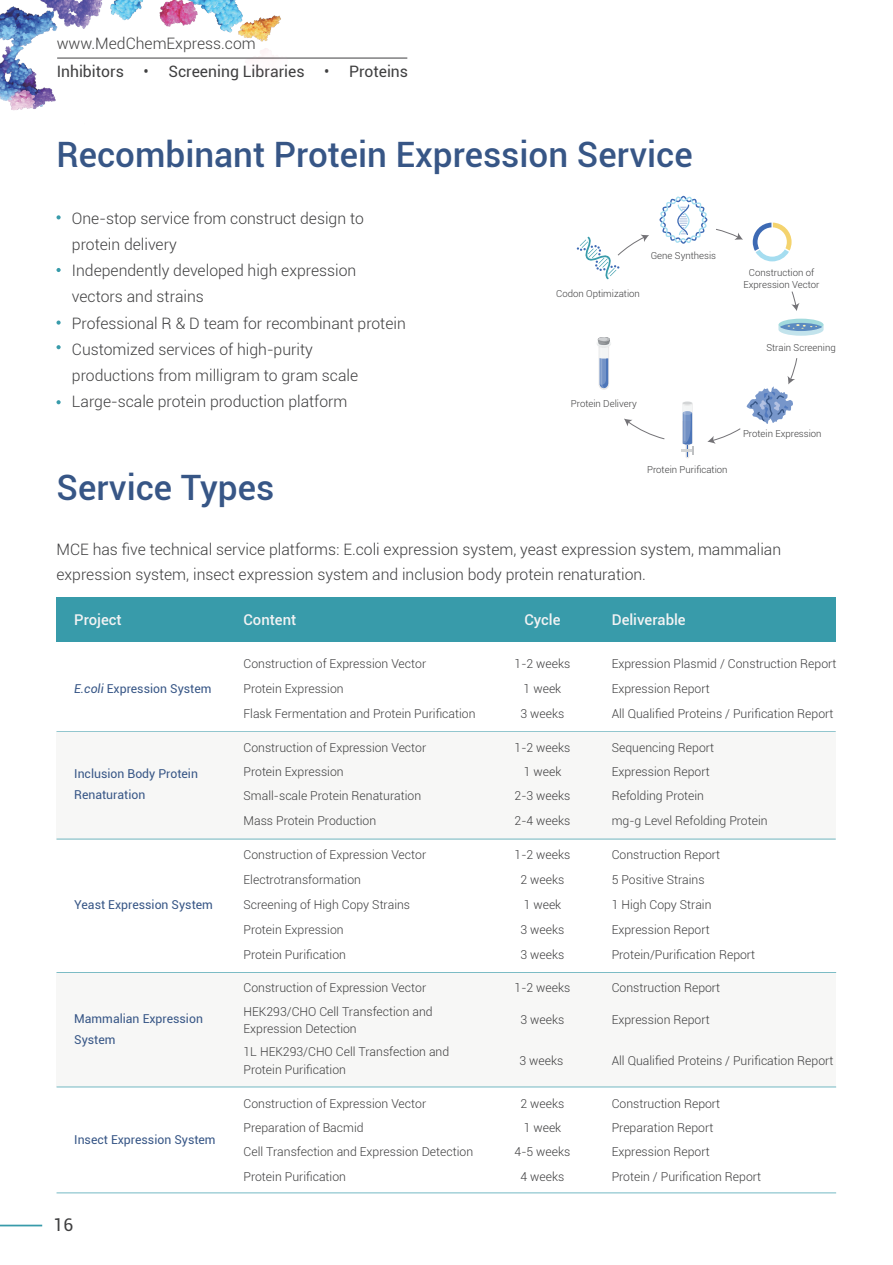
<style>
.page{position:relative;width:893px;height:1265px;background:#fff}
.page>*{position:absolute;margin:0;border:0;box-sizing:border-box;transform-origin:0 0}
.t1{font:500 35px "Roboto";color:#375686}
.t2{font:17.5px "Roboto";color:#3e3e3f}
.t3{font:300 15.75px/26.2px "Roboto";color:#3e3e3f}
.t4{font:15.75px "Roboto";color:#3f3f40}
.t5{font:300 15.75px "Roboto";color:#3f3f40}
.t6{font:500 14.88px "Roboto";color:#f2f3f4}
.t7{font:300 12.25px/25px "Roboto";color:#3e3e3f}
.t8{font:12.25px/21px "Roboto";color:#375686}
.t9{font:300 9.62px/11.5px "Roboto";color:#3e3e3f;text-align:center}
.s1{font-style:italic}
</style>
<div class="page">
<div style="left:57px;top:731px;width:779px;height:108px;background:#f4f4f3"></div>
<div style="left:57px;top:973px;width:779px;height:114px;background:#f4f4f3"></div>
<hr style="left:0;top:1225px;width:42px;height:1px;background:#389baa">
<svg style="left:57px;top:215px;width:4px;height:4px"></svg>
<svg style="left:57px;top:268px;width:4px;height:4px"></svg>
<svg style="left:57px;top:321px;width:4px;height:4px"></svg>
<svg style="left:57px;top:345px;width:4px;height:4px"></svg>
<svg style="left:57px;top:400px;width:4px;height:4px"></svg>
<svg style="left:659px;top:196px;width:48px;height:48px"></svg>
<svg style="left:753px;top:223px;width:39px;height:38px"></svg>
<svg style="left:597px;top:337px;width:14px;height:53px"></svg>
<div style="left:685px;top:441px;width:4px;height:17px;border:1px solid #eae9e9"></div>
<hr style="left:682px;top:401px;width:11px;height:4px;background:#f3f5f5;border-radius:50%">
<svg style="left:681px;top:402px;width:13px;height:52px"></svg>
<svg style="left:624px;top:419px;width:41px;height:21px"></svg>
<svg style="left:707px;top:428px;width:34px;height:16px"></svg>
<svg style="left:747px;top:358px;width:51px;height:66px"></svg>
<svg style="left:791px;top:291px;width:8px;height:20px"></svg>
<svg style="left:716px;top:229px;width:27px;height:11px"></svg>
<svg style="left:577px;top:235px;width:72px;height:44px"></svg>
<div style="left:778px;top:319px;width:46px;height:12px;background:#a2dadd;border-radius:50%"></div>
<svg style="left:780px;top:323px;width:42px;height:8px"></svg>
<svg style="left:778px;top:324px;width:46px;height:12px"></svg>
<div style="left:57px;top:597px;width:779px;height:44px;background:#389baa"></div>
<hr style="left:57px;top:731px;width:779px;height:1px;background:#389baa">
<hr style="left:57px;top:972px;width:779px;height:1px;background:#389baa">
<hr style="left:57px;top:1087px;width:779px;height:1px;background:#389baa">
<hr style="left:57px;top:839px;width:779px;height:1px;background:#389baa">
<hr style="left:57px;top:1193px;width:779px;height:1px;background:#389baa">
<img style="left:0;top:0;width:408px;height:111px">
<p class="t5" style="left:57px;top:32px;width:201px">www.MedChemExpress.com</p>
<p class="t4" style="left:57px;top:60px;width:353px">Inhibitors • Screening Libraries • Proteins</p>
<h1 class="t1" style="left:57px;top:130px;width:638px">Recombinant Protein Expression Service</h1>
<p class="t3" style="left:72px;top:204px;width:335px">One-stop service from construct design to protein delivery<br>Independently developed high expression vectors and strains<br>Professional R &amp; D team for recombinant protein Customized services of high-purity<br>productions from milligram to gram scale Large-scale protein production platform</p>
<h1 class="t1" style="left:57px;top:463px;width:219px">Service Types</h1>
<p class="t9" style="left:556px;top:288px;width:85px">Codon Optimization</p>
<p class="t9" style="left:651px;top:250px;width:67px">Gene Synthesis</p>
<p class="t9" style="left:571px;top:397px;width:67px">Protein Delivery</p>
<p class="t9" style="left:647px;top:463px;width:82px">Protein Purification</p>
<p class="t9" style="left:744px;top:266px;width:77px">Construction of<br>Expression Vector</p>
<p class="t9" style="left:766px;top:341px;width:71px">Strain Screening</p>
<p class="t9" style="left:743px;top:428px;width:80px">Protein Expression</p>
<p class="t3" style="left:57px;top:537px;width:726px;line-height:24.5px">MCE has five technical service platforms: E.coli expression system, yeast expression system, mammalian expression system, insect expression system and inclusion body protein renaturation.</p>
<p class="t6" style="left:74px;top:609px;width:49px">Project</p>
<p class="t6" style="left:244px;top:609px;width:54px">Content</p>
<p class="t6" style="left:524px;top:609px;width:38px">Cycle</p>
<p class="t6" style="left:612px;top:609px;width:76px">Deliverable</p>
<p class="t8" style="left:74px;top:678px;width:139px"><span class="s1">E.coli</span> Expression System</p>
<p class="t8" style="left:74px;top:763px;width:125px">Inclusion Body Protein<br>Renaturation</p>
<p class="t8" style="left:74px;top:894px;width:140px">Yeast Expression System</p>
<p class="t8" style="left:74px;top:1008px;width:130px">Mammalian Expression<br>System</p>
<p class="t8" style="left:74px;top:1128px;width:143px">Insect Expression System</p>
<h2 class="t2" style="left:54px;top:1213px;width:21px">16</h2>
<p class="t7" style="left:244px;top:651px;width:184px">Construction of Expression Vector</p>
<p class="t7" style="left:515px;top:651px;width:57px">1-2 weeks</p>
<p class="t7" style="left:244px;top:676px;width:102px">Protein Expression</p>
<p class="t7" style="left:524px;top:676px;width:39px">1 week</p>
<p class="t7" style="left:612px;top:676px;width:99px">Expression Report</p>
<p class="t7" style="left:612px;top:651px;width:226px">Expression Plasmid / Construction Report</p>
<p class="t7" style="left:244px;top:701px;width:233px">Flask Fermentation and Protein Purification</p>
<p class="t7" style="left:521px;top:701px;width:45px">3 weeks</p>
<p class="t7" style="left:612px;top:701px;width:223px">All Qualified Proteins / Purification Report</p>
<p class="t7" style="left:244px;top:734px;width:184px">Construction of Expression Vector</p>
<p class="t7" style="left:515px;top:734px;width:57px">1-2 weeks</p>
<p class="t7" style="left:612px;top:734px;width:104px">Sequencing Report</p>
<p class="t7" style="left:244px;top:759px;width:102px">Protein Expression</p>
<p class="t7" style="left:524px;top:759px;width:39px">1 week</p>
<p class="t7" style="left:612px;top:759px;width:99px">Expression Report</p>
<p class="t7" style="left:244px;top:783px;width:179px">Small-scale Protein Renaturation</p>
<p class="t7" style="left:515px;top:783px;width:57px">2-3 weeks</p>
<p class="t7" style="left:612px;top:783px;width:94px">Refolding Protein</p>
<p class="t7" style="left:244px;top:808px;width:134px">Mass Protein Production</p>
<p class="t7" style="left:515px;top:808px;width:57px">2-4 weeks</p>
<p class="t7" style="left:612px;top:808px;width:157px">mg-g Level Refolding Protein</p>
<p class="t7" style="left:244px;top:841px;width:184px">Construction of Expression Vector</p>
<p class="t7" style="left:515px;top:841px;width:57px;text-align:center">1-2 weeks<br>2 weeks<br>1 week<br>3 weeks<br>3 weeks</p>
<p class="t7" style="left:612px;top:841px;width:145px">Construction Report<br>5 Positive Strains<br>1 High Copy Strain<br>Expression Report<br>Protein/Purification Report</p>
<p class="t7" style="left:244px;top:866px;width:168px">Electrotransformation<br>Screening of High Copy Strains<br>Protein Expression<br>Protein Purification</p>
<p class="t7" style="left:244px;top:976px;width:191px;line-height:23.3px">Construction of Expression Vector<br>HEK293/CHO Cell Transfection and</p>
<p class="t7" style="left:244px;top:1017px;width:207px;line-height:23.3px">Expression Detection<br>1L HEK293/CHO Cell Transfection and</p>
<p class="t7" style="left:244px;top:1057px;width:104px">Protein Purification</p>
<p class="t7" style="left:515px;top:975px;width:57px">1-2 weeks</p>
<p class="t7" style="left:521px;top:1007px;width:45px">3 weeks</p>
<p class="t7" style="left:519px;top:1048px;width:45px">3 weeks</p>
<p class="t7" style="left:612px;top:975px;width:110px">Construction Report</p>
<p class="t7" style="left:612px;top:1007px;width:99px">Expression Report</p>
<p class="t7" style="left:612px;top:1048px;width:223px">All Qualified Proteins / Purification Report</p>
<p class="t7" style="left:244px;top:1091px;width:231px;line-height:24.5px">Construction of Expression Vector<br>Preparation of Bacmid<br>Cell Transfection and Expression Detection<br>Protein Purification</p>
<p class="t7" style="left:515px;top:1091px;width:57px;line-height:24.5px;text-align:center">2 weeks<br>1 week<br>4-5 weeks<br>4 weeks</p>
<p class="t7" style="left:612px;top:1091px;width:151px;line-height:24.5px">Construction Report<br>Preparation Report<br>Expression Report<br>Protein / Purification Report</p>
</div>
